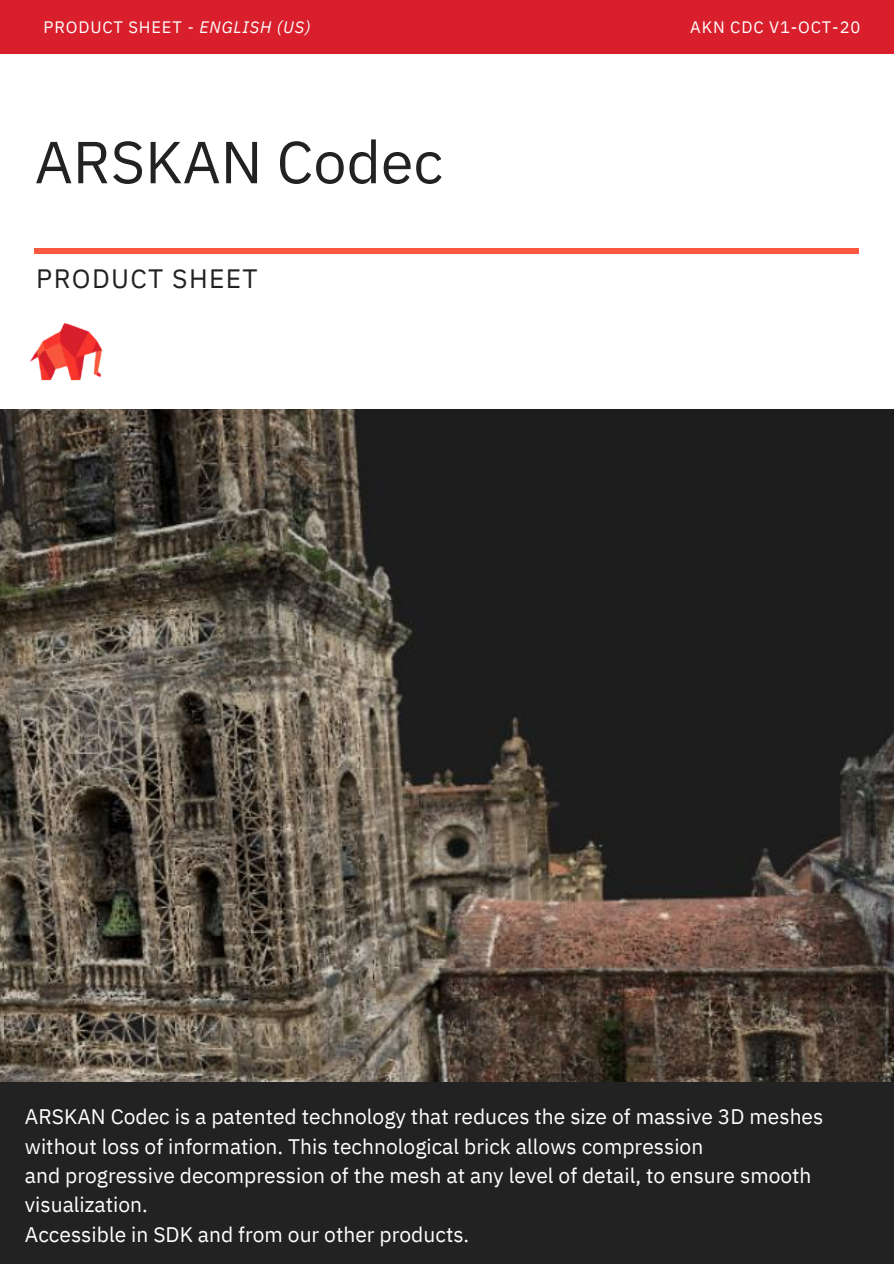
<style>
.page{position:relative;width:894px;height:1264px;background:#fff}
.page>*{position:absolute;margin:0;border:0;box-sizing:border-box;transform-origin:0 0}
.t1{font:59.25px "IBM Plex Sans";color:#222}
.t2{font:26.55px "IBM Plex Sans";letter-spacing:.05em;color:#222}
.t3{font:21px/29.2px "IBM Plex Sans";color:#fff}
.t4{font:16.5px "IBM Plex Sans";letter-spacing:.05em;color:#fff}
.s1{font-style:italic}
</style>
<div class="page">
<img style="left:0;top:409px;width:893px;height:673px">
<hr style="left:34px;top:249px;width:825px;height:4px;background:#fa583e">
<div style="left:0;top:0;width:893px;height:54px;background:#d91f2c"></div>
<div style="left:0;top:1082px;width:893px;height:181px;background:#222"></div>
<img style="left:29px;top:322px;width:74px;height:59px">
<p class="t4" style="left:44px;top:16px;width:268px">PRODUCT SHEET <span class="s1">- ENGLISH (US)</span></p>
<p class="t4" style="left:690px;top:16px;width:171px">AKN CDC V1-OCT-20</p>
<h1 class="t1" style="left:35px;top:122px;width:410px">ARSKAN Codec</h1>
<p class="t2" style="left:36px;top:261px;width:223px">PRODUCT SHEET</p>
<p class="t3" style="left:25px;top:1101px;width:799px">ARSKAN Codec is a patented technology that reduces the size of massive 3D meshes without loss of information. This technological brick allows compression<br>and progressive decompression of the mesh at any level of detail, to ensure smooth visualization.<br>Accessible in SDK and from our other products.</p>
</div>
